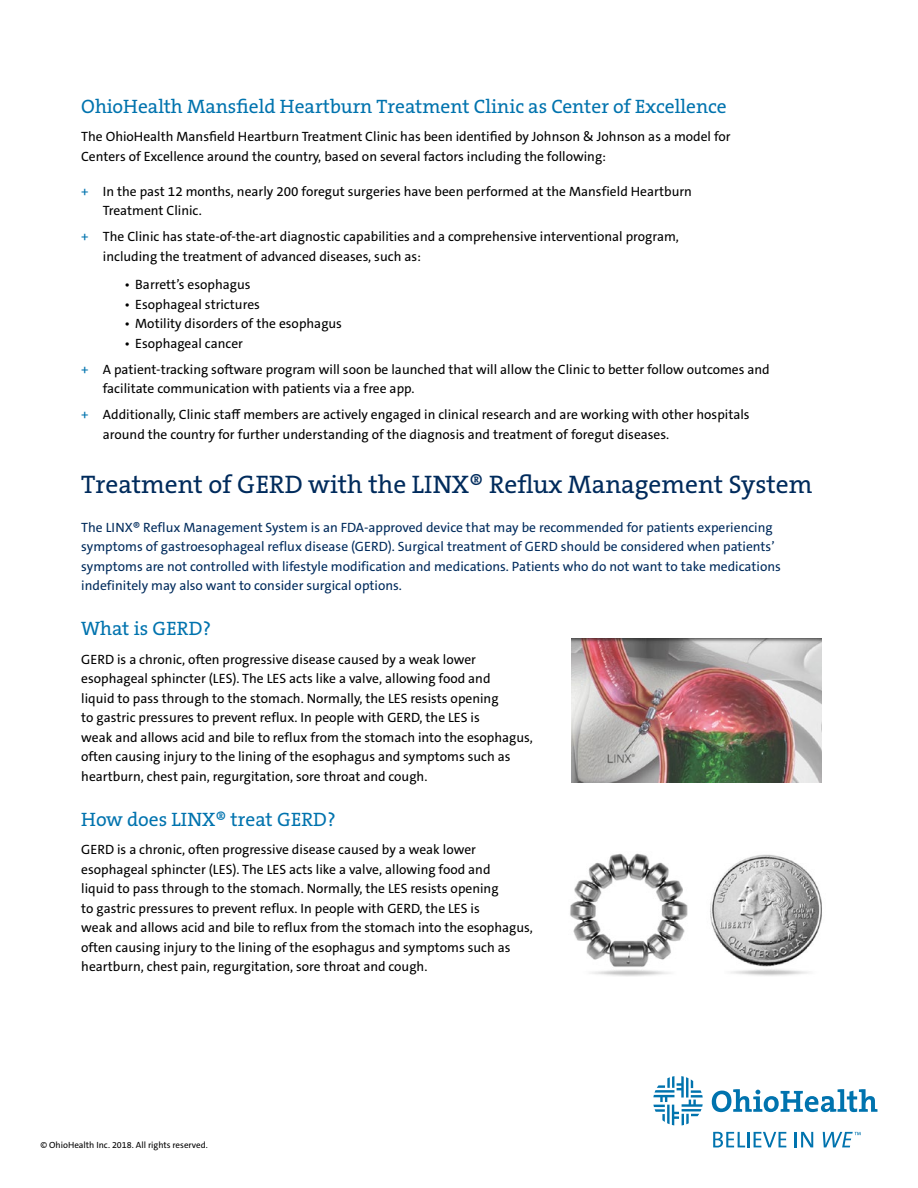
<style>
.page{position:relative;width:918px;height:1188px;background:#fff}
.page>*{position:absolute;margin:0;border:0;box-sizing:border-box;transform-origin:0 0}
.t1{font:25.5px "The Serif B W5 Plain";color:#002b5c}
.t2{font:19.5px "The Serif B W5 Plain";color:#0073ae}
.t3{font:13.5px/19.5px "The Sans C5";color:#000}
.t4{font:13.5px/19.5px "The Sans C5";color:#002b5c}
.t5{font:9px "The Sans C5";color:#000}
.s1{color:#0073ae}
</style>
<div class="page">
<svg style="left:713px;top:1132px;width:73px;height:16px"></svg>
<svg style="left:795px;top:1132px;width:18px;height:15px"></svg>
<svg style="left:653px;top:1076px;width:50px;height:49px"></svg>
<svg style="left:712px;top:1089px;width:166px;height:23px"></svg>
<svg style="left:823px;top:1132px;width:38px;height:15px"></svg>
<img style="left:571px;top:638px;width:251px;height:144px">
<img style="left:570px;top:853px;width:252px;height:123px">
<h2 class="t2" style="left:81px;top:93px;width:647px">OhioHealth Mansfield Heartburn Treatment Clinic as Center of Excellence</h2>
<p class="t3" style="left:81px;top:127px;width:651px">The OhioHealth Mansfield Heartburn Treatment Clinic has been identified by Johnson &amp; Johnson as a model for<br>Centers of Excellence around the country, based on several factors including the following:</p>
<p class="t3" style="left:103px;top:181px;width:591px;text-indent:-22px"><span class="s1">+</span> In the past 12 months, nearly 200 foregut surgeries have been performed at the Mansfield Heartburn<br>Treatment Clinic.</p>
<p class="t3" style="left:103px;top:227px;width:578px;text-indent:-22px"><span class="s1">+</span> The Clinic has state-of-the-art diagnostic capabilities and a comprehensive interventional program, including the treatment of advanced diseases, such as:</p>
<p class="t3" style="left:124px;top:275px;width:128px">• Barrett’s esophagus</p>
<p class="t3" style="left:124px;top:294px;width:137px">• Esophageal strictures</p>
<p class="t3" style="left:124px;top:314px;width:219px">• Motility disorders of the esophagus</p>
<p class="t3" style="left:81px;top:330px;width:690px;line-height:26px;text-indent:43px">• Esophageal cancer<br><span class="s1">+</span> A patient-tracking software program will soon be launched that will allow the Clinic to better follow outcomes and</p>
<p class="t3" style="left:81px;top:376px;width:670px;line-height:26px;text-indent:22px">facilitate communication with patients via a free app.<br><span class="s1">+</span> Additionally, Clinic staff members are actively engaged in clinical research and are working with other hospitals</p>
<p class="t3" style="left:103px;top:424px;width:568px">around the country for further understanding of the diagnosis and treatment of foregut diseases.</p>
<h1 class="t1" style="left:81px;top:467px;width:733px">Treatment of GERD with the LINX® Reflux Management System</h1>
<p class="t4" style="left:81px;top:517px;width:701px">The LINX® Reflux Management System is an FDA-approved device that may be recommended for patients experiencing symptoms of gastroesophageal reflux disease (GERD). Surgical treatment of GERD should be considered when patients’ symptoms are not controlled with lifestyle modification and medications. Patients who do not want to take medications indefinitely may also want to consider surgical options.</p>
<h2 class="t2" style="left:81px;top:616px;width:131px">What is GERD?</h2>
<p class="t3" style="left:81px;top:649px;width:453px">GERD is a chronic, often progressive disease caused by a weak lower esophageal sphincter (LES). The LES acts like a valve, allowing food and<br>liquid to pass through to the stomach. Normally, the LES resists opening<br>to gastric pressures to prevent reflux. In people with GERD, the LES is<br>weak and allows acid and bile to reflux from the stomach into the esophagus, often causing injury to the lining of the esophagus and symptoms such as heartburn, chest pain, regurgitation, sore throat and cough.</p>
<h2 class="t2" style="left:81px;top:806px;width:256px">How does LINX® treat GERD?</h2>
<p class="t3" style="left:81px;top:840px;width:453px">GERD is a chronic, often progressive disease caused by a weak lower esophageal sphincter (LES). The LES acts like a valve, allowing food and<br>liquid to pass through to the stomach. Normally, the LES resists opening<br>to gastric pressures to prevent reflux. In people with GERD, the LES is<br>weak and allows acid and bile to reflux from the stomach into the esophagus, often causing injury to the lining of the esophagus and symptoms such as heartburn, chest pain, regurgitation, sore throat and cough.</p>
<p class="t5" style="left:40px;top:1139px;width:169px">© OhioHealth Inc. 2018. All rights reserved.</p>
</div>
